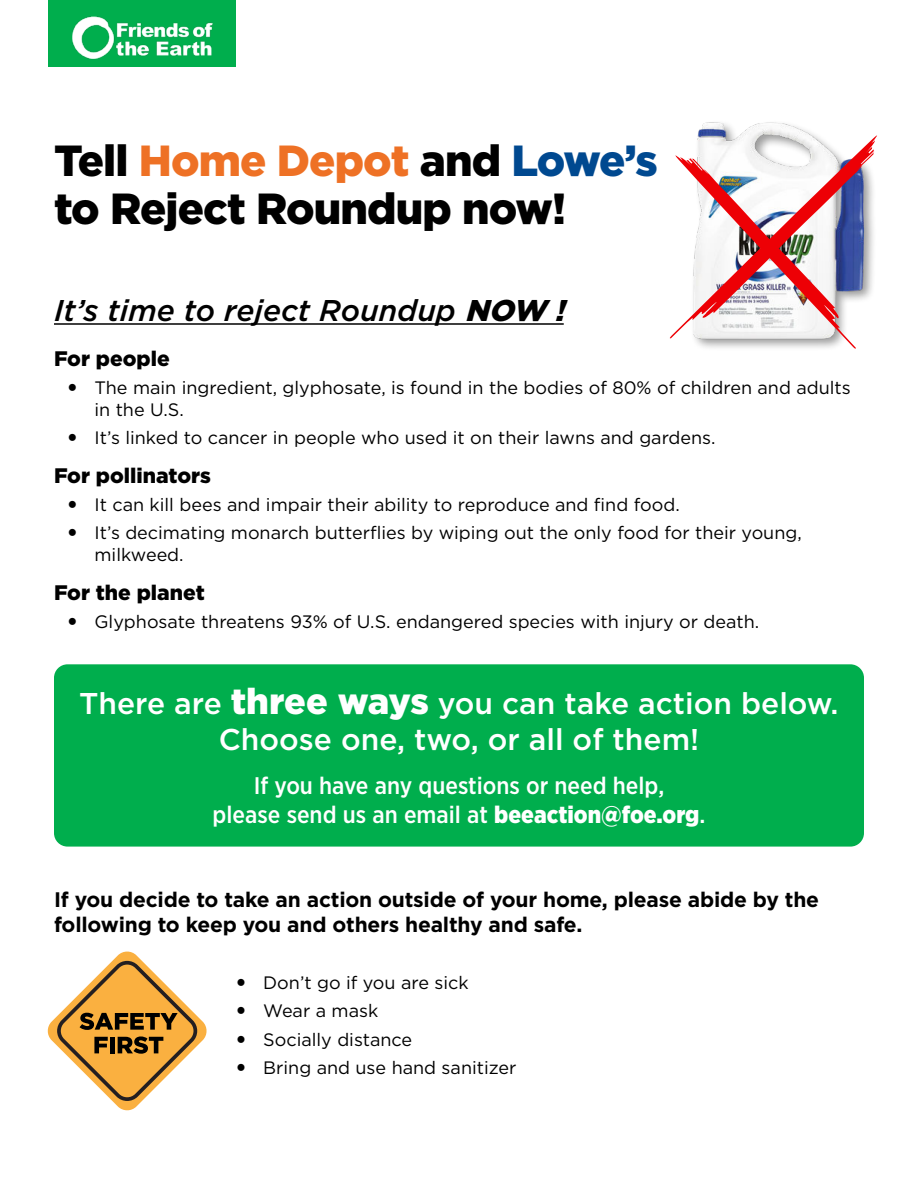
<style>
.page{position:relative;width:918px;height:1188px;background:#fff}
.page>*{position:absolute;margin:0;border:0;box-sizing:border-box;transform-origin:0 0}
.t1{font:900 43.5px/48px "Gotham";letter-spacing:-.02em;color:#000}
.t2{font:500 30px/36px "Gotham";color:#fff;text-align:center}
.t3{font:italic 500 30px "Gotham";color:#000}
.t4{font:500 24px/28.8px "Gotham Narrow";color:#fff;text-align:center}
.t5{font:700 21px/25.2px "Gotham";letter-spacing:-.01em;color:#000}
.t6{font:900 21px "Gotham";color:#000}
.t7{font:18px/28.3px "Gotham";color:#000}
.s1{color:#ee7125}
.s2{color:#004990}
.s3{font-weight:900}
.s4{font-weight:900;font-size:36px}
</style>
<div class="page">
<img style="left:698px;top:122px;width:108px;height:9px">
<svg style="left:695px;top:339px;width:161px;height:10px"></svg>
<svg style="left:669px;top:131px;width:208px;height:208px"></svg>
<div style="left:54px;top:664px;width:810px;height:183px;background:#00ae4d;border-radius:14px"></div>
<svg style="left:47px;top:951px;width:160px;height:160px"></svg>
<hr style="left:54px;top:323px;width:510px;height:2px;background:#000">
<div style="left:48px;top:0;width:188px;height:66px;background:#00ae4d"></div>
<img style="left:72px;top:16px;width:141px;height:43px">
<h1 class="t1" style="left:54px;top:139px;width:605px">Tell <span class="s1">Home Depot</span> and <span class="s2">Lowe’s </span>to Reject Roundup now!</h1>
<h2 class="t3" style="left:54px;top:297px;width:519px">It’s time to reject Roundup <span class="s3">NOW !</span></h2>
<p class="t6" style="left:54px;top:349px;width:117px">For people</p>
<p class="t7" style="left:95px;top:378px;width:758px;line-height:21.6px">The main ingredient, glyphosate, is found in the bodies of 80% of children and adults in the U.S.</p>
<p class="t7" style="left:95px;top:424px;width:623px">It’s linked to cancer in people who used it on their lawns and gardens.</p>
<p class="t6" style="left:54px;top:466px;width:158px">For pollinators</p>
<p class="t7" style="left:95px;top:491px;width:709px">It can kill bees and impair their ability to reproduce and find food.<br>It’s decimating monarch butterflies by wiping out the only food for their young,</p>
<p class="t7" style="left:95px;top:541px;width:91px">milkweed.</p>
<p class="t6" style="left:54px;top:583px;width:152px">For the planet</p>
<p class="t7" style="left:95px;top:608px;width:666px">Glyphosate threatens 93% of U.S. endangered species with injury or death.</p>
<h2 class="t2" style="left:79px;top:687px;width:761px">There are <span class="s4">three ways</span> you can take action below.<br>Choose one, two, or all of them!</h2>
<h3 class="t4" style="left:213px;top:773px;width:494px">If you have any questions or need help,<br>please send us an email at <span class="s3">beeaction@foe.org</span>.</h3>
<p class="t5" style="left:54px;top:889px;width:767px">If you decide to take an action outside of your home, please abide by the following to keep you and others healthy and safe.</p>
<p class="t7" style="left:263px;top:970px;width:255px">Don’t go if you are sick<br>Wear a mask<br>Socially distance<br>Bring and use hand sanitizer</p>
</div>
